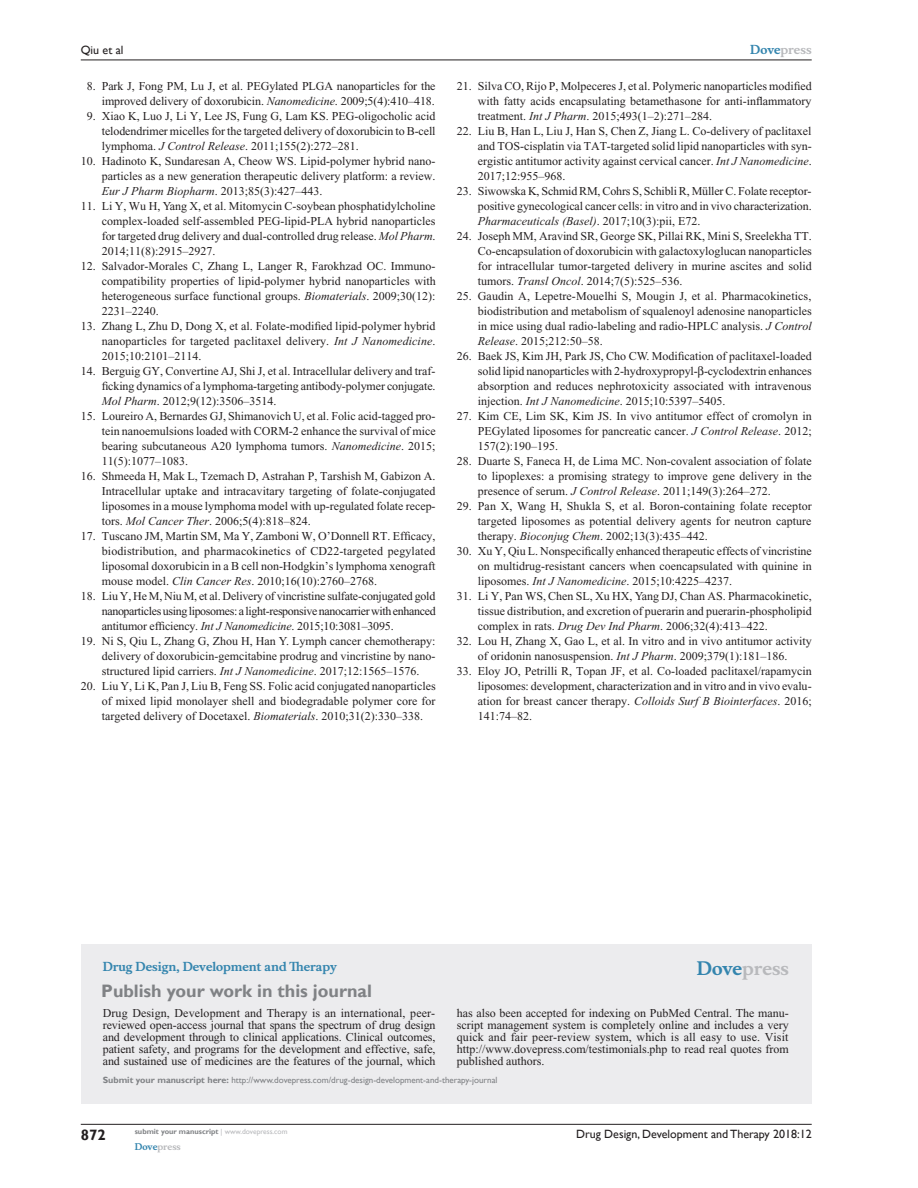
<style>
.page{position:relative;width:918px;height:1188px;background:#fff}
.page>*{position:absolute;margin:0;border:0;box-sizing:border-box;transform-origin:0 0}
.PromBx-H1{font:700 18px "Gill Sans";color:#808285}
.PromBx-Brand{font:700 18px "Musee";color:#b8b9bc}
.t1{font:700 15px "Gill Sans";color:#231f20}
.RefNL2{font:12px/15px "Times New Roman";color:#231f20;text-align:justify}
.PromBx-Tx{font:12px/12px "Times New Roman";letter-spacing:-.005em;color:#231f20;text-align:justify}
.t2{font:12px "Gill Sans";color:#231f20}
.PromBx-JrnlName{font:700 12px "Musee";color:#3485ae}
.t3{font:700 12px "Musee";color:#b8b9bc}
.PromBx-SubmitMssWebA{font:9px "Gill Sans";color:#808285}
.t4{font:700 9px "Musee";color:#b8b9bc}
.t5{font:700 7.5px "Gill Sans";color:#808285}
.s1{font-style:italic}
.s2{color:#3485ae}
.s3{font-weight:700}
.s4{font-weight:400;color:#b8b9bc}
</style>
<div class="page">
<div style="left:81px;top:944px;width:731px;height:159px;background:#ececee"></div>
<hr style="left:81px;top:1124px;width:731px;height:1px;background:#231f20">
<hr style="left:81px;top:60px;width:731px;height:1px;background:#231f20">
<p class="t2" style="left:81px;top:43px;width:44px">Qiu et al</p>
<p class="RefNL2" style="left:87px;top:79px;width:350px;text-align:right">8. Park J, Fong PM, Lu J, et al. PEGylated PLGA nanoparticles for the improved delivery of doxorubicin. <span class="s1">Nanomedicine</span>. 2009;5(4):410–418.</p>
<p class="RefNL2" style="left:102px;top:109px;width:335px;text-indent:-15px">9. Xiao K, Luo J, Li Y, Lee JS, Fung G, Lam KS. PEG-oligocholic acid telodendrimer micelles for the targeted delivery of doxorubicin to B-cell lymphoma. <span class="s1">J Control Release</span>. 2011;155(2):272–281.</p>
<p class="RefNL2" style="left:102px;top:154px;width:335px;text-indent:-21px">10. Hadinoto K, Sundaresan A, Cheow WS. Lipid-polymer hybrid nano&shy;particles as a new generation therapeutic delivery platform: a review.<br><span class="s1">Eur J Pharm Biopharm</span>. 2013;85(3):427–443.</p>
<p class="RefNL2" style="left:102px;top:199px;width:335px;text-indent:-21px">11. Li Y, Wu H, Yang X, et al. Mitomycin C-soybean phosphatidylcholine complex-loaded self-assembled PEG-lipid-PLA hybrid nanoparticles for targeted drug delivery and dual-controlled drug release. <span class="s1">Mol Pharm</span>.<br>2014;11(8):2915–2927.</p>
<p class="RefNL2" style="left:102px;top:259px;width:336px;text-indent:-21px">12. Salvador-Morales C, Zhang L, Langer R, Farokhzad OC. Immuno&shy;compatibility properties of lipid-polymer hybrid nanoparticles with heterogeneous surface functional groups. <span class="s1">Biomaterials</span>. 2009;30(12):<br>2231–2240.</p>
<p class="RefNL2" style="left:102px;top:319px;width:335px;text-indent:-21px">13. Zhang L, Zhu D, Dong X, et al. Folate-modified lipid-polymer hybrid nanoparticles for targeted paclitaxel delivery. <span class="s1">Int J Nanomedicine</span>.<br>2015;10:2101–2114.</p>
<p class="RefNL2" style="left:102px;top:364px;width:335px;text-indent:-21px">14. Berguig GY, Convertine AJ, Shi J, et al. Intracellular delivery and traf&shy;ficking dynamics of a lymphoma-targeting antibody-polymer conjugate.<br><span class="s1">Mol Pharm</span>. 2012;9(12):3506–3514.</p>
<p class="RefNL2" style="left:102px;top:409px;width:336px;text-indent:-21px">15. Loureiro A, Bernardes GJ, Shimanovich U, et al. Folic acid-tagged pro&shy;tein nanoemulsions loaded with CORM-2 enhance the survival of mice bearing subcutaneous A20 lymphoma tumors. <span class="s1">Nanomedicine</span>. 2015; 11(5):1077–1083.</p>
<p class="RefNL2" style="left:102px;top:469px;width:335px;text-indent:-21px">16. Shmeeda H, Mak L, Tzemach D, Astrahan P, Tarshish M, Gabizon A.<br>Intracellular uptake and intracavitary targeting of folate-conjugated liposomes in a mouse lymphoma model with up-regulated folate recep&shy;tors. <span class="s1">Mol Cancer Ther</span>. 2006;5(4):818–824.</p>
<p class="RefNL2" style="left:102px;top:529px;width:335px;text-indent:-21px">17. Tuscano JM, Martin SM, Ma Y, Zamboni W, O’Donnell RT. Efficacy, biodistribution, and pharmacokinetics of CD22-targeted pegylated liposomal doxorubicin in a B cell non-Hodgkin’s lymphoma xenograft mouse model. <span class="s1">Clin Cancer Res</span>. 2010;16(10):2760–2768.</p>
<p class="RefNL2" style="left:102px;top:589px;width:335px;text-indent:-21px">18. Liu Y, He M, Niu M, et al. Delivery of vincristine sulfate-conjugated gold nanoparticles using liposomes: a light-responsive nanocarrier with enhanced antitumor efficiency. <span class="s1">Int J Nanomedicine</span>. 2015;10:3081–3095.</p>
<p class="RefNL2" style="left:102px;top:634px;width:335px;text-indent:-21px">19. Ni S, Qiu L, Zhang G, Zhou H, Han Y. Lymph cancer chemotherapy: delivery of doxorubicin-gemcitabine prodrug and vincristine by nano&shy;structured lipid carriers. <span class="s1">Int J Nanomedicine</span>. 2017;12:1565–1576.</p>
<p class="RefNL2" style="left:102px;top:679px;width:335px;text-indent:-21px">20. Liu Y, Li K, Pan J, Liu B, Feng SS. Folic acid conjugated nanoparticles of mixed lipid monolayer shell and biodegradable polymer core for targeted delivery of Docetaxel. <span class="s1">Biomaterials</span>. 2010;31(2):330–338.</p>
<p class="t3" style="left:750px;top:43px;width:63px"><span class="s2">Dove</span>press</p>
<p class="RefNL2" style="left:478px;top:79px;width:335px;text-indent:-21px">21. Silva CO, Rijo P, Molpeceres J, et al. Polymeric nanoparticles modified with fatty acids encapsulating betamethasone for anti-inflammatory treatment. <span class="s1">Int J Pharm</span>. 2015;493(1–2):271–284.</p>
<p class="RefNL2" style="left:478px;top:124px;width:335px;text-indent:-21px">22. Liu B, Han L, Liu J, Han S, Chen Z, Jiang L. Co-delivery of paclitaxel and TOS-cisplatin via TAT-targeted solid lipid nanoparticles with syn&shy;ergistic antitumor activity against cervical cancer. <span class="s1">Int J Nanomedicine</span>.<br>2017;12:955–968.</p>
<p class="RefNL2" style="left:478px;top:184px;width:335px;text-indent:-21px">23. Siwowska K, Schmid RM, Cohrs S, Schibli R, Müller C. Folate receptor&shy;positive gynecological cancer cells: in vitro and in vivo characterization.<br><span class="s1">Pharmaceuticals (Basel)</span>. 2017;10(3):pii, E72.</p>
<p class="RefNL2" style="left:478px;top:229px;width:336px;text-indent:-21px">24. Joseph MM, Aravind SR, George SK, Pillai RK, Mini S, Sreelekha TT.<br>Co-encapsulation of doxorubicin with galactoxyloglucan nanoparticles for intracellular tumor-targeted delivery in murine ascites and solid tumors. <span class="s1">Transl Oncol</span>. 2014;7(5):525–536.</p>
<p class="RefNL2" style="left:478px;top:289px;width:335px;text-indent:-21px">25. Gaudin A, Lepetre-Mouelhi S, Mougin J, et al. Pharmacokinetics, biodistribution and metabolism of squalenoyl adenosine nanoparticles in mice using dual radio-labeling and radio-HPLC analysis. <span class="s1">J Control Release</span>. 2015;212:50–58.</p>
<p class="RefNL2" style="left:478px;top:349px;width:335px;text-indent:-21px">26. Baek JS, Kim JH, Park JS, Cho CW. Modification of paclitaxel-loaded solid lipid nanoparticles with 2-hydroxypropyl- -cyclodextrin enhances absorption and reduces nephrotoxicity associated with intravenous injection. <span class="s1">Int J Nanomedicine</span>. 2015;10:5397–5405.</p>
<p class="RefNL2" style="left:478px;top:409px;width:335px;text-indent:-21px">27. Kim CE, Lim SK, Kim JS. In vivo antitumor effect of cromolyn in PEGylated liposomes for pancreatic cancer. <span class="s1">J Control Release</span>. 2012; 157(2):190–195.</p>
<p class="RefNL2" style="left:478px;top:454px;width:335px;text-indent:-21px">28. Duarte S, Faneca H, de Lima MC. Non-covalent association of folate to lipoplexes: a promising strategy to improve gene delivery in the presence of serum. <span class="s1">J Control Release</span>. 2011;149(3):264–272.</p>
<p class="RefNL2" style="left:478px;top:499px;width:335px;text-indent:-21px">29. Pan X, Wang H, Shukla S, et al. Boron-containing folate receptor targeted liposomes as potential delivery agents for neutron capture therapy. <span class="s1">Bioconjug Chem</span>. 2002;13(3):435–442.</p>
<p class="RefNL2" style="left:478px;top:544px;width:335px;text-indent:-21px">30. Xu Y, Qiu L. Nonspecifically enhanced therapeutic effects of vincristine on multidrug-resistant cancers when coencapsulated with quinine in liposomes. <span class="s1">Int J Nanomedicine</span>. 2015;10:4225–4237.</p>
<p class="RefNL2" style="left:478px;top:589px;width:335px;text-indent:-21px">31. Li Y, Pan WS, Chen SL, Xu HX, Yang DJ, Chan AS. Pharmacokinetic, tissue distribution, and excretion of puerarin and puerarin-phospholipid complex in rats. <span class="s1">Drug Dev Ind Pharm</span>. 2006;32(4):413–422.</p>
<p class="RefNL2" style="left:457px;top:634px;width:356px;text-align:center">32. Lou H, Zhang X, Gao L, et al. In vitro and in vivo antitumor activity of oridonin nanosuspension. <span class="s1">Int J Pharm</span>. 2009;379(1):181–186.</p>
<p class="RefNL2" style="left:478px;top:664px;width:335px;text-indent:-21px">33. Eloy JO, Petrilli R, Topan JF, et al. Co-loaded paclitaxel/rapamycin liposomes: development, characterization and in vitro and in vivo evalu&shy;ation for breast cancer therapy. <span class="s1">Colloids Surf B Biointerfaces</span>. 2016; 141:74–82.</p>
<p class="PromBx-JrnlName" style="left:103px;top:959px;width:236px">Drug Design, Development and Therapy</p>
<p class="PromBx-H1" style="left:101px;top:980px;width:272px">Publish your work in this journal</p>
<p class="PromBx-Brand" style="left:697px;top:958px;width:94px"><span class="s2">Dove</span>press</p>
<p class="PromBx-Tx" style="left:103px;top:1007px;width:334px">Drug Design, Development and Therapy is an international, peer&shy;reviewed open-access journal that spans the spectrum of drug design and development through to clinical applications. Clinical outcomes, patient safety, and programs for the development and effective, safe, and sustained use of medicines are the features of the journal, which</p>
<p class="PromBx-Tx" style="left:457px;top:1007px;width:333px">has also been accepted for indexing on PubMed Central. The manu&shy;script management system is completely online and includes a very quick and fair peer-review system, which is all easy to use. Visit http://www.dovepress.com/testimonials.php to read real quotes from published authors.</p>
<p class="PromBx-SubmitMssWebA" style="left:103px;top:1075px;width:396px"><span class="s3">Submit your manuscript here:</span> http://www.dovepress.com/drug-design-development-and-therapy-journal</p>
<p class="t1" style="left:81px;top:1126px;width:26px">872</p>
<p class="t5" style="left:135px;top:1127px;width:154px">submit your manuscript <span class="s4">| www.dovepress.com</span></p>
<p class="t4" style="left:135px;top:1141px;width:48px"><span class="s2">Dove</span>press</p>
<p class="t2" style="left:576px;top:1127px;width:237px">Drug Design, Development and Therapy 2018:12</p>
</div>
